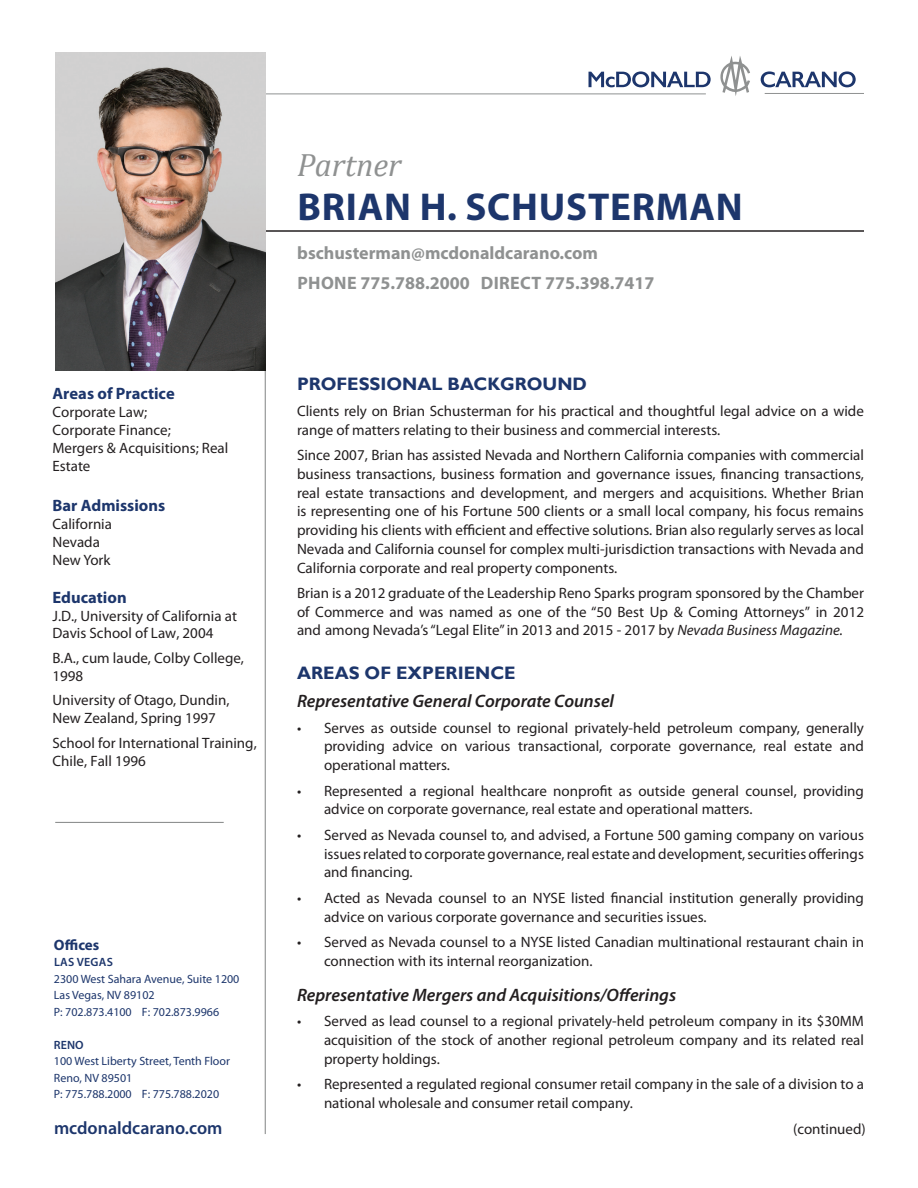
<style>
.page{position:relative;width:918px;height:1188px;background:#fff}
.page>*{position:absolute;margin:0;border:0;box-sizing:border-box;transform-origin:0 0}
.t1{font:700 39px "Myriad Pro";letter-spacing:.02em;color:#1d366c}
.t2{font:italic 32.4px "Cambria";color:#8f9191}
.t3{font:italic 600 18px "Myriad Pro";color:#231f20}
.t4{font:700 18px/30px "Myriad Pro";color:#8f9191}
.t5{font:700 18px "Gill Sans";color:#1d366c}
.t6{font:600 18px "Myriad Pro";color:#1d366c}
.t7{font:700 16.5px "Myriad Pro";color:#1d366c}
.t8{font:15px/18.8px "Myriad Pro";color:#231f20}
.t9{font:700 15px "Myriad Pro";color:#1d366c}
.t10{font:12px/16.5px "Myriad Pro";color:#1d366c}
.t11{font:600 12px "Myriad Pro";letter-spacing:.02em;color:#1d366c}
.s1{font-style:italic}
</style>
<div class="page">
<hr style="left:63px;top:230px;width:801px;height:2px;background:#231f20">
<hr style="left:265px;top:366px;width:1px;height:768px;background:#8f9191">
<hr style="left:55px;top:822px;width:169px;height:1px;background:#8f9191">
<svg style="left:589px;top:71px;width:122px;height:16px"></svg>
<svg style="left:761px;top:71px;width:95px;height:16px"></svg>
<hr style="left:198px;top:94px;width:508px;height:1px;background:#8f9191">
<hr style="left:765px;top:93px;width:99px;height:1px;background:#8f9191">
<svg style="left:720px;top:56px;width:30px;height:40px"></svg>
<img style="left:55px;top:52px;width:211px;height:318px">
<p class="t7" style="left:52px;top:382px;width:124px">Areas of Practice</p>
<p class="t8" style="left:52px;top:403px;width:177px;line-height:17.9px">Corporate Law;<br>Corporate Finance;<br>Mergers &amp; Acquisitions; Real<br>Estate</p>
<p class="t7" style="left:52px;top:494px;width:114px">Bar Admissions</p>
<p class="t8" style="left:52px;top:515px;width:61px;line-height:17.9px">California<br>Nevada<br>New York</p>
<p class="t7" style="left:52px;top:586px;width:76px">Education</p>
<p class="t8" style="left:52px;top:607px;width:186px;line-height:17.4px">J.D., University of California at<br>Davis School of Law, 2004</p>
<p class="t8" style="left:52px;top:649px;width:193px;line-height:17.4px">B.A., cum laude, Colby College,<br>1998</p>
<p class="t8" style="left:52px;top:691px;width:179px;line-height:18px">University of Otago, Dundin,<br>New Zealand, Spring 1997</p>
<p class="t8" style="left:52px;top:734px;width:206px;line-height:18px">School for International Training,<br>Chile, Fall 1996</p>
<p class="t9" style="left:54px;top:935px;width:47px">Offices</p>
<p class="t11" style="left:54px;top:955px;width:60px">LAS VEGAS</p>
<p class="t10" style="left:54px;top:970px;width:187px">2300 West Sahara Avenue, Suite 1200<br>Las Vegas, NV 89102<br>P: 702.873.4100 F: 702.873.9966</p>
<p class="t11" style="left:54px;top:1037px;width:31px">RENO</p>
<p class="t10" style="left:54px;top:1053px;width:178px">100 West Liberty Street, Tenth Floor<br>Reno, NV 89501<br>P: 775.788.2000 F: 775.788.2020</p>
<p class="t6" style="left:54px;top:1116px;width:170px">mcdonaldcarano.com</p>
<h2 class="t2" style="left:297px;top:142px;width:106px">Partner</h2>
<h1 class="t1" style="left:298px;top:181px;width:447px">BRIAN H. SCHUSTERMAN</h1>
<p class="t4" style="left:297px;top:237px;width:359px">bschusterman@mcdonaldcarano.com<br>PHONE 775.788.2000 DIRECT 775.398.7417</p>
<p class="t5" style="left:297px;top:373px;width:292px">PROFESSIONAL BACKGROUND</p>
<p class="t8" style="left:297px;top:401px;width:568px">Clients rely on Brian Schusterman for his practical and thoughtful legal advice on a wide range of matters relating to their business and commercial interests.</p>
<p class="t8" style="left:297px;top:445px;width:568px;text-align:justify">Since 2007, Brian has assisted Nevada and Northern California companies with commercial business transactions, business formation and governance issues, financing transactions, real estate transactions and development, and mergers and acquisitions. Whether Brian is representing one of his Fortune 500 clients or a small local company, his focus remains providing his clients with efficient and effective solutions. Brian also regularly serves as local Nevada and California counsel for complex multi-jurisdiction transactions with Nevada and California corporate and real property components.</p>
<p class="t8" style="left:297px;top:584px;width:569px;text-align:justify">Brian is a 2012 graduate of the Leadership Reno Sparks program sponsored by the Chamber of Commerce and was named as one of the “50 Best Up &amp; Coming Attorneys” in 2012 and among Nevada’s “Legal Elite” in 2013 and 2015 - 2017 by <span class="s1">Nevada Business Magazine.</span></p>
<p class="t5" style="left:297px;top:662px;width:220px">AREAS OF EXPERIENCE</p>
<p class="t3" style="left:297px;top:690px;width:319px">Representative General Corporate Counsel</p>
<p class="t8" style="left:324px;top:718px;width:541px;text-align:justify;text-indent:-27px">• Serves as outside counsel to regional privately-held petroleum company, generally providing advice on various transactional, corporate governance, real estate and operational matters.</p>
<p class="t8" style="left:324px;top:781px;width:541px;text-indent:-27px">• Represented a regional healthcare nonprofit as outside general counsel, providing advice on corporate governance, real estate and operational matters.</p>
<p class="t8" style="left:324px;top:825px;width:541px;text-align:justify;text-indent:-27px">• Served as Nevada counsel to, and advised, a Fortune 500 gaming company on various issues related to corporate governance, real estate and development, securities offerings and financing.</p>
<p class="t8" style="left:324px;top:888px;width:542px;text-indent:-27px">• Acted as Nevada counsel to an NYSE listed financial institution generally providing advice on various corporate governance and securities issues.</p>
<p class="t8" style="left:324px;top:932px;width:542px;text-indent:-27px">• Served as Nevada counsel to a NYSE listed Canadian multinational restaurant chain in connection with its internal reorganization.</p>
<p class="t3" style="left:297px;top:983px;width:381px">Representative Mergers and Acquisitions/Offerings</p>
<p class="t8" style="left:324px;top:1012px;width:542px;text-align:justify;text-indent:-27px">• Served as lead counsel to a regional privately-held petroleum company in its $30MM acquisition of the stock of another regional petroleum company and its related real property holdings.</p>
<p class="t8" style="left:324px;top:1075px;width:541px;text-indent:-27px">• Represented a regulated regional consumer retail company in the sale of a division to a national wholesale and consumer retail company.</p>
<p class="t8" style="left:793px;top:1119px;width:74px">(continued)</p>
</div>
